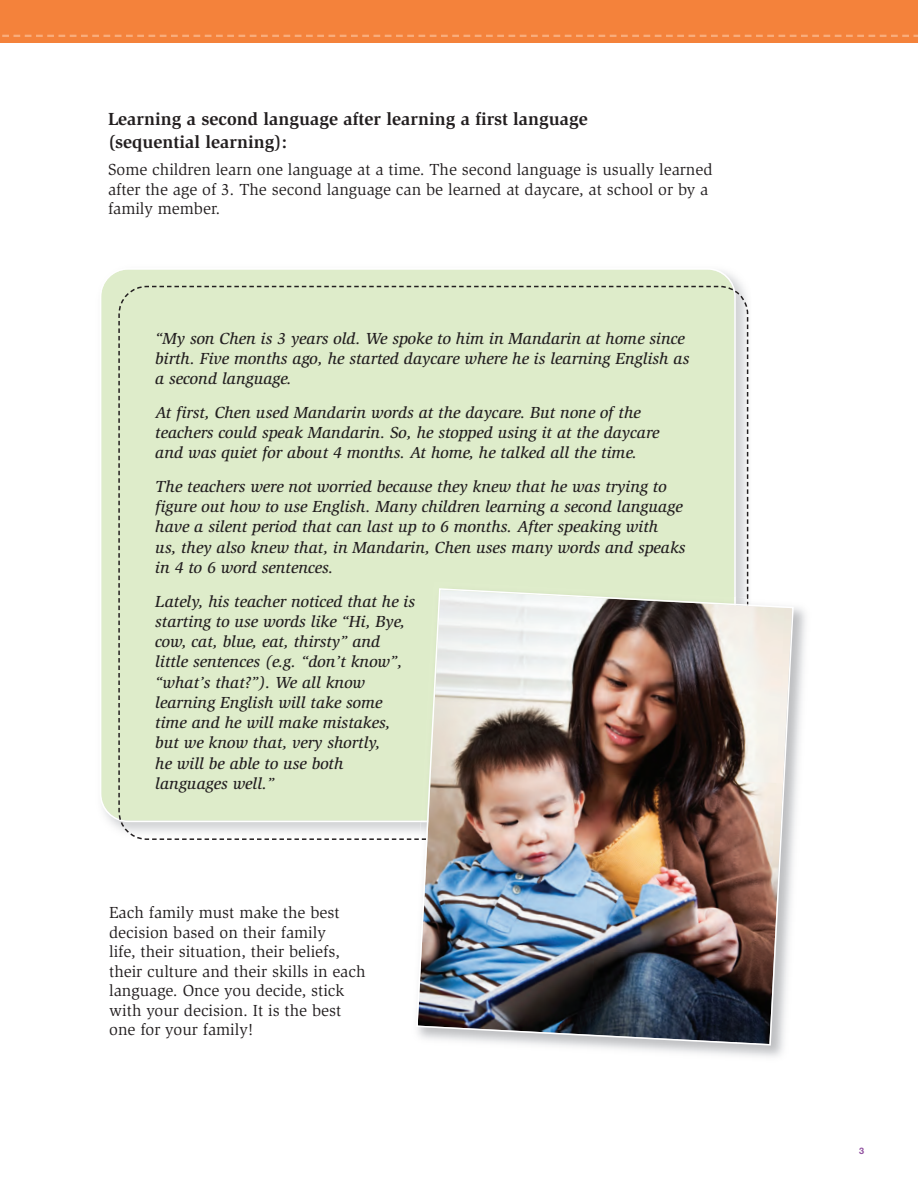
<style>
.page{position:relative;width:918px;height:1188px;background:#fff}
.page>*{position:absolute;margin:0;border:0;box-sizing:border-box;transform-origin:0 0}
.t1{font:700 18px/22.5px "Slimbach";color:#231f20}
.t2{font:italic 500 16.5px/20.2px "Slimbach";color:#231f20}
.t3{font:16.5px/19.5px "Slimbach";color:#231f20}
.t4{font:700 9px "Helvetica Neue";color:#90509f}
</style>
<div class="page">
<div style="left:0;top:0;width:918px;height:43px;background:#f4823b"></div>
<svg style="left:2px;top:35px;width:916px;height:2px"></svg>
<svg style="left:101px;top:269px;width:635px;height:553px;background:#dfeccd"></svg>
<div style="left:118px;top:285px;width:631px;height:555px;background:#deecca"></div>
<svg style="left:143px;top:837px;width:8px;height:3px"></svg>
<img style="left:409px;top:598px;width:397px;height:459px">
<div style="left:421px;top:581px;width:313px;height:6px;background:#deecca"></div>
<img style="left:415px;top:587px;width:380px;height:459px">
<p class="t1" style="left:108px;top:109px;width:481px">Learning a second language after learning a first language (sequential learning):</p>
<p class="t3" style="left:108px;top:161px;width:606px">Some children learn one language at a time. The second language is usually learned after the age of 3. The second language can be learned at daycare, at school or by a family member.</p>
<p class="t2" style="left:155px;top:329px;width:536px">“My son Chen is 3 years old. We spoke to him in Mandarin at home since birth. Five months ago, he started daycare where he is learning English as a second language.</p>
<p class="t2" style="left:155px;top:403px;width:506px">At first, Chen used Mandarin words at the daycare. But none of the teachers could speak Mandarin. So, he stopped using it at the daycare and was quiet for about 4 months. At home, he talked all the time.</p>
<p class="t2" style="left:155px;top:478px;width:532px">The teachers were not worried because they knew that he was trying to figure out how to use English. Many children learning a second language have a silent period that can last up to 6 months. After speaking with<br>us, they also knew that, in Mandarin, Chen uses many words and speaks in 4 to 6 word sentences.</p>
<p class="t2" style="left:155px;top:592px;width:261px">Lately, his teacher noticed that he is starting to use words like “Hi, Bye, cow, cat, blue, eat, thirsty” and little sentences (e.g. “don’t know”, “what’s that?”). We all know learning English will take some time and he will make mistakes, but we know that, very shortly,<br>he will be able to use both languages well.”</p>
<p class="t3" style="left:109px;top:904px;width:258px">Each family must make the best decision based on their family<br>life, their situation, their beliefs, their culture and their skills in each language. Once you decide, stick with your decision. It is the best one for your family!</p>
<p class="t4" style="left:859px;top:1145px;width:7px">3</p>
</div>
